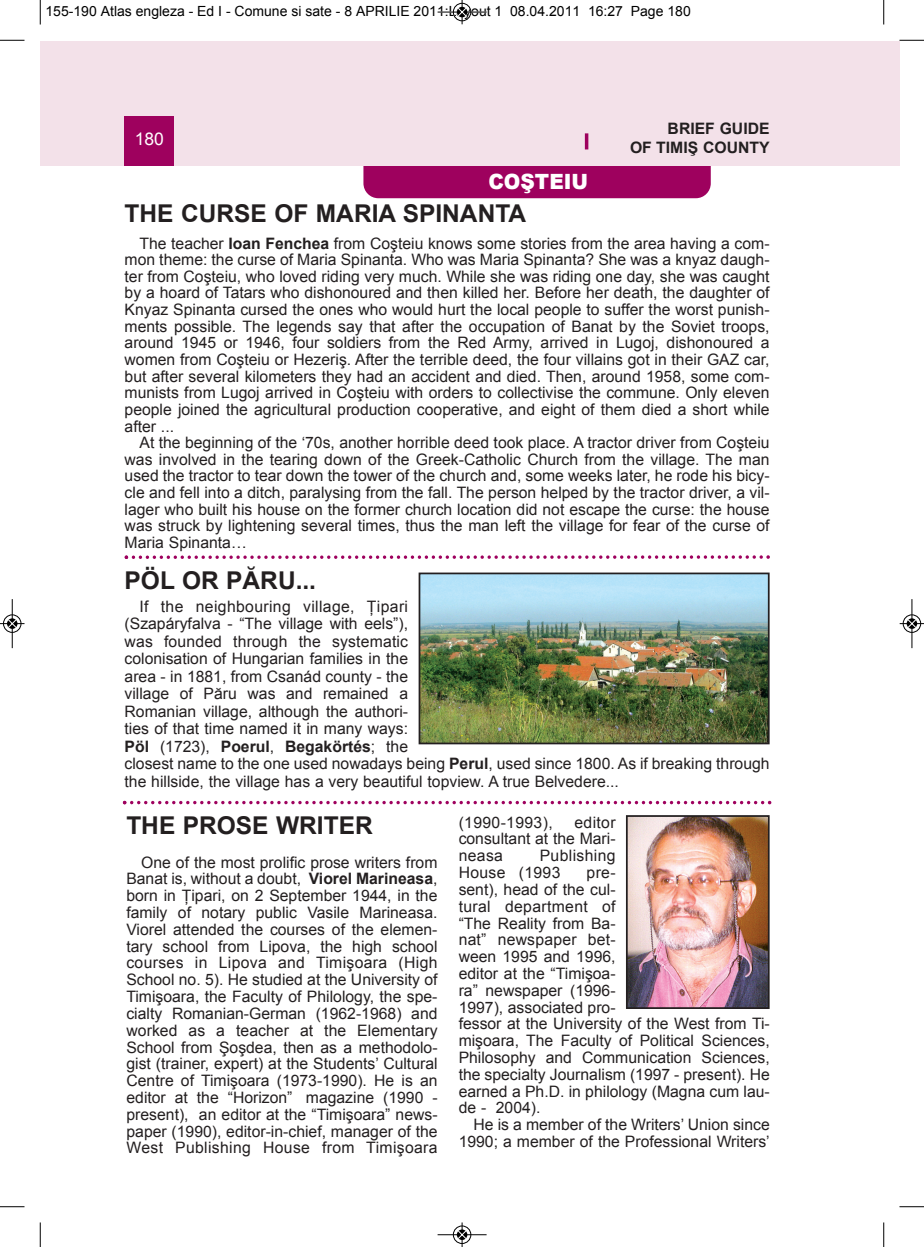
<style>
.page{position:relative;width:924px;height:1247px;background:#fff}
.page>*{position:absolute;margin:0;border:0;box-sizing:border-box;transform-origin:0 0}
.t1{font:700 24.5px "Arial";color:#231f20}
.t2{font:900 21px "Arial";color:#fff;scale:.95 1}
.t3{font:17.5px "Arial";color:#fff}
.t4{font:15.75px/16.8px "Arial";color:#231f20;text-align:justify}
.t5{font:15.75px/16.8px "Arial";letter-spacing:.02em;color:#231f20}
.t6{font:700 15.75px/18.9px "Arial";color:#231f20;text-align:right}
.t7{font:14px "Arial";color:#000}
.s1{font-weight:700}
</style>
<div class="page">
<div style="left:363px;top:135px;width:348px;height:63px;background:#9e015e;border-radius:15px"></div>
<div style="left:40px;top:41px;width:844px;height:124px;background:#f3e1e9"></div>
<div style="left:125px;top:116px;width:49px;height:49px;background:#9e015e"></div>
<hr style="left:585px;top:133px;width:3px;height:16px;background:#9e015e">
<div style="left:884px;top:41px;width:15px;height:124px;background:#f3e1e9"></div>
<svg style="left:125px;top:555px;width:645px;height:4px"></svg>
<svg style="left:123px;top:800px;width:648px;height:4px"></svg>
<img style="left:422px;top:575px;width:344px;height:166px">
<div style="left:419px;top:572px;width:350px;height:172px;border:2px solid #231f20"></div>
<img style="left:629px;top:818px;width:137px;height:187px">
<div style="left:626px;top:815px;width:143px;height:193px;border:2px solid #231f20"></div>
<svg style="left:40px;top:0;width:1px;height:24px"></svg>
<svg style="left:0;top:40px;width:24px;height:1px"></svg>
<svg style="left:883px;top:0;width:1px;height:24px"></svg>
<svg style="left:899px;top:40px;width:25px;height:1px"></svg>
<svg style="left:40px;top:1222px;width:1px;height:24px"></svg>
<svg style="left:0;top:1206px;width:24px;height:1px"></svg>
<svg style="left:883px;top:1222px;width:1px;height:24px"></svg>
<svg style="left:899px;top:1206px;width:25px;height:1px"></svg>
<hr style="left:438px;top:12px;width:48px;height:1px;background:#000">
<div style="left:453px;top:3px;width:18px;height:18px;border:1px solid #000;border-radius:50%"></div>
<svg style="left:458px;top:0;width:8px;height:24px"></svg>
<hr style="left:438px;top:1234px;width:48px;height:1px;background:#000">
<div style="left:453px;top:1225px;width:18px;height:18px;border:1px solid #000;border-radius:50%"></div>
<svg style="left:458px;top:1222px;width:8px;height:24px"></svg>
<div style="left:3px;top:614px;width:19px;height:19px;border:1px solid #fff;border-radius:50%"></div>
<hr style="left:12px;top:599px;width:1px;height:49px;background:#000">
<div style="left:3px;top:614px;width:18px;height:18px;border:1px solid #000;border-radius:50%"></div>
<svg style="left:0;top:619px;width:24px;height:9px"></svg>
<div style="left:902px;top:614px;width:19px;height:19px;border:1px solid #fff;border-radius:50%"></div>
<hr style="left:911px;top:599px;width:1px;height:49px;background:#000">
<div style="left:903px;top:614px;width:18px;height:18px;border:1px solid #000;border-radius:50%"></div>
<svg style="left:900px;top:619px;width:24px;height:9px"></svg>
<p class="t7" style="left:46px;top:3px;width:647px">155-190 Atlas engleza - Ed I - Comune si sate - 8 APRILIE 2011:Layout 1 08.04.2011 16:27 Page 180</p>
<p class="t3" style="left:135px;top:129px;width:31px">180</p>
<p class="t6" style="left:630px;top:119px;width:141px">BRIEF GUIDE<br>OF TIMIŞ COUNTY</p>
<h2 class="t2" style="left:488px;top:166px;width:106px">COŞTEIU</h2>
<h1 class="t1" style="left:125px;top:200px;width:403px">THE CURSE OF MARIA SPINANTA</h1>
<p class="t4" style="left:125px;top:235px;width:646px;text-indent:15px">The teacher <span class="s1">Ioan Fenchea</span> from Coşteiu knows some stories from the area having a com&shy;mon theme: the curse of Maria Spinanta. Who was Maria Spinanta? She was a knyaz daugh&shy;ter from Coşteiu, who loved riding very much. While she was riding one day, she was caught by a hoard of Tatars who dishonoured and then killed her. Before her death, the daughter of Knyaz Spinanta cursed the ones who would hurt the local people to suffer the worst punish&shy;ments possible. The legends say that after the occupation of Banat by the Soviet troops, around 1945 or 1946, four soldiers from the Red Army, arrived in Lugoj, dishonoured a women from Coşteiu or Hezeriş. After the terrible deed, the four villains got in their GAZ car, but after several kilometers they had an accident and died. Then, around 1958, some com&shy;munists from Lugoj arrived in Coşteiu with orders to collectivise the commune. Only eleven people joined the agricultural production cooperative, and eight of them died a short while after ...</p>
<p class="t4" style="left:125px;top:434px;width:646px;text-indent:15px">At the beginning of the ‘70s, another horrible deed took place. A tractor driver from Coşteiu was involved in the tearing down of the Greek-Catholic Church from the village. The man used the tractor to tear down the tower of the church and, some weeks later, he rode his bicy&shy;cle and fell into a ditch, paralysing from the fall. The person helped by the tractor driver, a vil&shy;lager who built his house on the former church location did not escape the curse: the house was struck by lightening several times, thus the man left the village for fear of the curse of Maria Spinanta…</p>
<h1 class="t1" style="left:125px;top:566px;width:193px">PöL OR PĂRU...</h1>
<p class="t4" style="left:125px;top:597px;width:646px;line-height:17.5px;text-align:left;text-indent:15px">If the neighbouring village, Ţipari<br>(Szapáryfalva - “The village with eels”),<br>was founded through the systematic<br>colonisation of Hungarian families in the<br>area - in 1881, from Csanád county - the<br>village of Păru was and remained a<br>Romanian village, although the authori-<br>ties of that time named it in many ways:<br><span class="s1">Pöl</span> (1723), <span class="s1">Poerul</span>, <span class="s1">Begakörtés</span>; the<br>closest name to the one used nowadays being <span class="s1">Perul</span>, used since 1800. As if breaking through the hillside, the village has a very beautiful topview. A true Belvedere...</p>
<h1 class="t1" style="left:126px;top:811px;width:248px">THE PROSE WRITER</h1>
<p class="t4" style="left:126px;top:853px;width:313px;text-indent:15px">One of the most prolific prose writers from Banat is, without a doubt, <span class="s1">Viorel Marineasa</span>, born in Ţipari, on 2 September 1944, in the family of notary public Vasile Marineasa.<br>Viorel attended the courses of the elemen&shy;tary school from Lipova, the high school courses in Lipova and Timişoara (High School no. 5). He studied at the University of Timişoara, the Faculty of Philology, the spe&shy;cialty Romanian-German (1962-1968) and worked as a teacher at the Elementary School from Şoşdea, then as a methodolo&shy;gist (trainer, expert) at the Students’ Cultural Centre of Timişoara (1973-1990). He is an editor at the “Horizon” magazine (1990 - present), an editor at the “Timişoara” news&shy;paper (1990), editor-in-chief, manager of the West Publishing House from Timişoara</p>
<p class="t5" style="left:459px;top:813px;width:96px">(1990-1993),</p>
<p class="t4" style="left:459px;top:813px;width:158px;text-indent:116px">editor consultant at the Mari&shy;neasa</p>
<p class="t5" style="left:459px;top:847px;width:158px;text-indent:81px">Publishing<br>House (1993</p>
<p class="t4" style="left:459px;top:864px;width:313px;text-align:left;text-indent:128px">pre-<br>sent), head of the cul-<br>tural department of<br>“The Reality from Ba-<br>nat” newspaper bet-<br>ween 1995 and 1996,<br>editor at the “Timişoa-<br>ra” newspaper (1996-<br>1997), associated pro-<br>fessor at the University of the West from Ti&shy;mişoara, The Faculty of Political Sciences,<br>Philosophy and Communication Sciences, the specialty Journalism (1997 - present). He earned a Ph.D. in philology (Magna cum lau&shy;de - 2004).</p>
<p class="t4" style="left:459px;top:1116px;width:313px;text-align:right">He is a member of the Writers’ Union since<br>1990; a member of the Professional Writers’</p>
</div>
